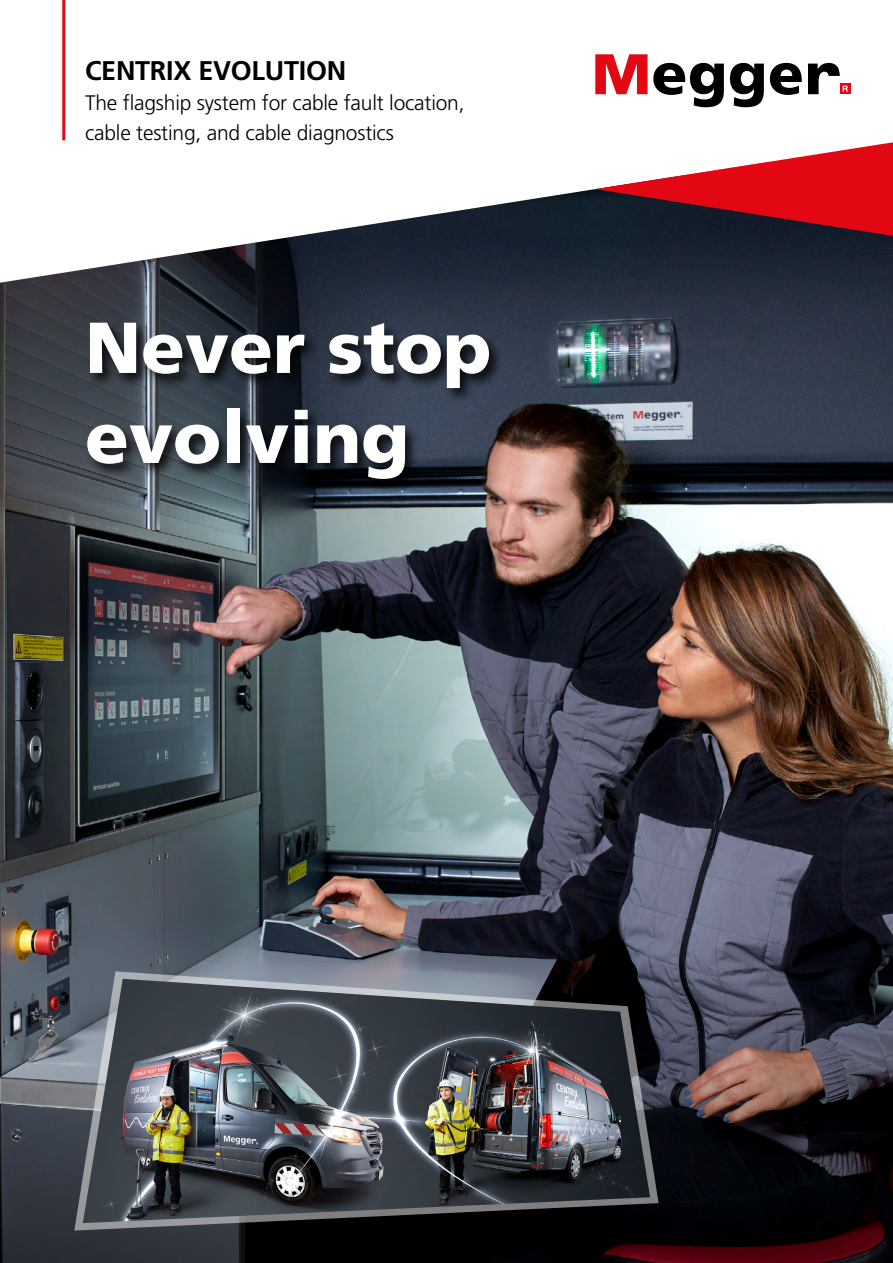
<style>
.page{position:relative;width:893px;height:1263px;background:#fff}
.page>*{position:absolute;margin:0;border:0;box-sizing:border-box;transform-origin:0 0}
.t1{font:900 72px/90px "Frutiger LT Pro";color:#fff}
.t2{font:700 27px "Frutiger LT Pro";letter-spacing:-.01em;color:#000}
.t3{font:300 21px/30px "Frutiger LT Pro";letter-spacing:-.01em;color:#000}
</style>
<div class="page">
<img style="left:0;top:189px;width:893px;height:774px">
<div style="left:840px;top:84px;width:10px;height:10px;background:#e30613"></div>
<svg style="left:595px;top:54px;width:52px;height:40px"></svg>
<svg style="left:653px;top:63px;width:71px;height:44px"></svg>
<svg style="left:730px;top:63px;width:34px;height:44px"></svg>
<svg style="left:770px;top:63px;width:32px;height:32px"></svg>
<svg style="left:808px;top:63px;width:40px;height:31px"></svg>
<hr style="left:62px;top:0;width:3px;height:140px;background:#e30613">
<svg style="left:595px;top:142px;width:298px;height:94px"></svg>
<div style="left:85px;top:320px;width:419px;height:174px;background:#000;opacity:.8"></div>
<svg style="left:0;top:963px;width:893px;height:300px;background:#302c33"></svg>
<svg style="left:74px;top:971px;width:585px;height:259px;background:#474b53"></svg>
<img style="left:83px;top:979px;width:567px;height:244px">
<p class="t2" style="left:85px;top:55px;width:263px">CENTRIX EVOLUTION</p>
<p class="t3" style="left:85px;top:88px;width:381px">The flagship system for cable fault location, cable testing, and cable diagnostics</p>
<h1 class="t1" style="left:85px;top:303px;width:408px">Never stop evolving</h1>
</div>
